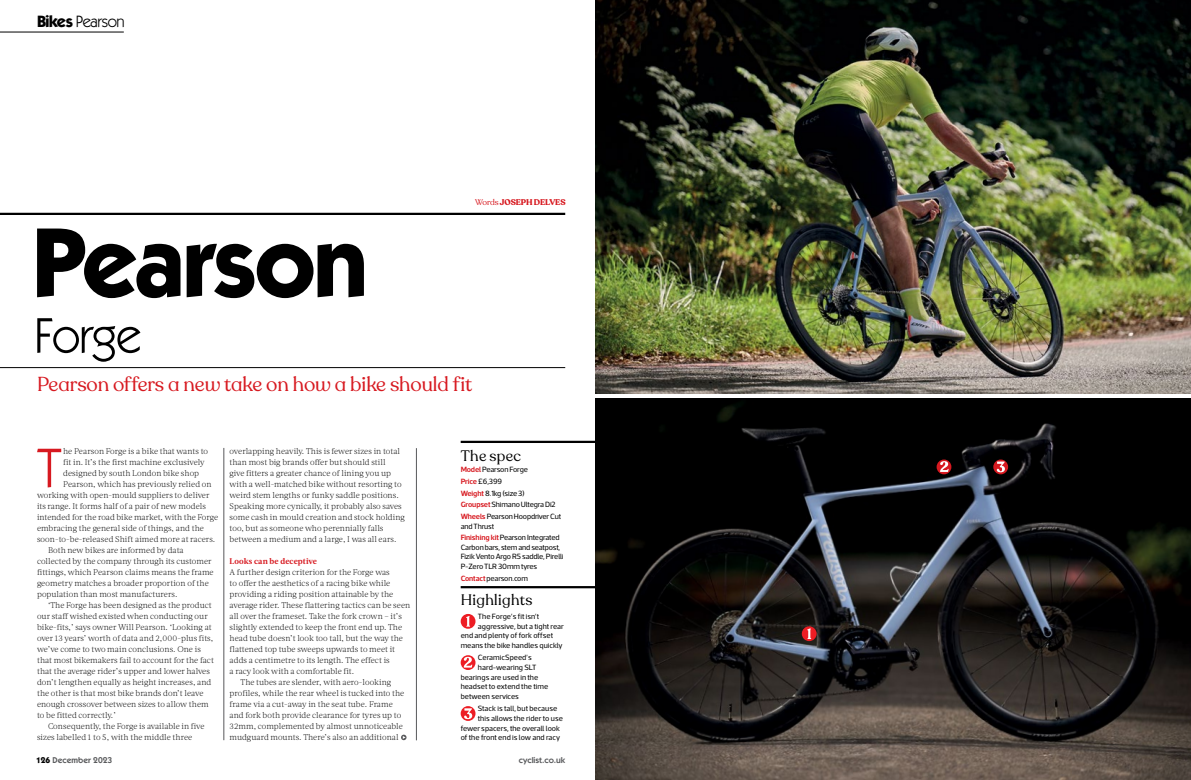
<style>
.page{position:relative;width:1191px;height:780px;background:#fff}
.page>*{position:absolute;margin:0;border:0;box-sizing:border-box;transform-origin:0 0}
.t1{font:700 99px "ITC Kabel Std";letter-spacing:-.02em;color:#000}
.t2{font:55.8px "ITC Kabel Std";color:#d71920}
.t3{font:50px "ITC Kabel Std";letter-spacing:-.015em;color:#000}
.t4{font:20px "Recoleta Alt";letter-spacing:-.005em;color:#d71920}
.t5{font:16.5px "ITC Kabel Std";letter-spacing:-.025em;color:#000}
.t6{font:15px "Recoleta Alt";letter-spacing:.02em;color:#000}
.t7{font:600 8.5px "ITC Kabel Std";color:#58595b}
.t8{font:300 8.2px/11px "Acta";letter-spacing:.01em;color:#000}
.t9{font:700 8.2px "Acta";letter-spacing:.015em;color:#d71920}
.t10{font:700 8.2px "Recoleta Alt";letter-spacing:-.01em;color:#d71920}
.t11{font:7.8px/11.6px "Acto";letter-spacing:-.01em;color:#000}
.s1{font-weight:700}
.s2{font-weight:400}
.s3{font-weight:600;color:#d71920}
.s4{font-weight:700;color:#000}
</style>
<div class="page">
<img style="left:595px;top:0;width:596px;height:393px">
<hr style="left:0;top:32px;width:124px;height:1px;background:#000">
<hr style="left:461px;top:441px;width:134px;height:2px;background:#000">
<hr style="left:0;top:367px;width:565px;height:1px;background:#000">
<hr style="left:224px;top:448px;width:1px;height:292px;background:#58595b">
<hr style="left:416px;top:448px;width:1px;height:292px;background:#58595b">
<svg style="left:401px;top:734px;width:5px;height:6px"></svg>
<img style="left:595px;top:399px;width:596px;height:381px">
<div style="left:461px;top:614px;width:14px;height:14px;background:#ed1d24;border-radius:50%"></div>
<svg style="left:466px;top:616px;width:4px;height:10px"></svg>
<svg style="left:461px;top:655px;width:14px;height:15px"></svg>
<svg style="left:464px;top:656px;width:8px;height:11px"></svg>
<div style="left:461px;top:706px;width:14px;height:15px;background:#ed1d24;border-radius:50%"></div>
<svg style="left:464px;top:708px;width:8px;height:11px"></svg>
<hr style="left:461px;top:586px;width:134px;height:2px;background:#000">
<div style="left:801px;top:626px;width:15px;height:15px;background:#ed1d24;border-radius:50%"></div>
<svg style="left:807px;top:628px;width:4px;height:11px"></svg>
<svg style="left:936px;top:459px;width:15px;height:15px"></svg>
<svg style="left:940px;top:461px;width:8px;height:11px"></svg>
<svg style="left:993px;top:459px;width:15px;height:15px"></svg>
<svg style="left:996px;top:461px;width:9px;height:11px"></svg>
<hr style="left:0;top:213px;width:565px;height:2px;background:#000">
<h3 class="t5" style="left:37px;top:11px;width:89px"><span class="s1">Bikes</span> Pearson</h3>
<h1 class="t1" style="left:32px;top:202px;width:338px">Pearson</h1>
<h3 class="t3" style="left:34px;top:306px;width:109px">Forge</h3>
<p class="t10" style="left:475px;top:196px;width:92px"><span class="s2">Words</span> JOSEPH DELVES</p>
<h3 class="t4" style="left:37px;top:371px;width:437px">Pearson offers a new take on how a bike should fit</h3>
<h2 class="t2" style="left:37px;top:435px;width:26px">T</h2>
<p class="t8" style="left:63px;top:445px;width:146px">he Pearson Forge is a bike that wants to</p>
<p class="t8" style="left:63px;top:456px;width:143px">fit in. It’s the first machine exclusively</p>
<p class="t8" style="left:63px;top:467px;width:137px">designed by south London bike shop</p>
<p class="t8" style="left:63px;top:478px;width:150px">Pearson, which has previously relied on</p>
<p class="t8" style="left:37px;top:489px;width:174px">working with open-mould suppliers to deliver</p>
<p class="t8" style="left:37px;top:500px;width:170px">its range. It forms half of a pair of new models</p>
<p class="t8" style="left:37px;top:511px;width:183px">intended for the road bike market, with the Forge</p>
<p class="t8" style="left:37px;top:522px;width:168px">embracing the general side of things, and the</p>
<p class="t8" style="left:37px;top:533px;width:180px">soon-to-be-released Shift aimed more at racers.</p>
<p class="t8" style="left:48px;top:544px;width:137px">Both new bikes are informed by data</p>
<p class="t8" style="left:37px;top:555px;width:176px">collected by the company through its customer</p>
<p class="t8" style="left:37px;top:566px;width:178px">fittings, which Pearson claims means the frame</p>
<p class="t8" style="left:37px;top:577px;width:173px">geometry matches a broader proportion of the</p>
<p class="t8" style="left:37px;top:588px;width:142px">population than most manufacturers.</p>
<p class="t8" style="left:48px;top:599px;width:165px">‘The Forge has been designed as the product</p>
<p class="t8" style="left:37px;top:610px;width:172px">our staff wished existed when conducting our</p>
<p class="t8" style="left:37px;top:621px;width:176px">bike-fits,’ says owner Will Pearson. ‘Looking at</p>
<p class="t8" style="left:37px;top:632px;width:178px">over 13 years’ worth of data and 2,000-plus fits,</p>
<p class="t8" style="left:37px;top:643px;width:165px">we’ve come to two main conclusions. One is</p>
<p class="t8" style="left:37px;top:654px;width:178px">that most bikemakers fail to account for the fact</p>
<p class="t8" style="left:37px;top:665px;width:174px">that the average rider’s upper and lower halves</p>
<p class="t8" style="left:37px;top:676px;width:176px">don’t lengthen equally as height increases, and</p>
<p class="t8" style="left:37px;top:687px;width:168px">the other is that most bike brands don’t leave</p>
<p class="t8" style="left:37px;top:698px;width:173px">enough crossover between sizes to allow them</p>
<p class="t8" style="left:37px;top:709px;width:81px">to be fitted correctly.’</p>
<p class="t8" style="left:48px;top:720px;width:158px">Consequently, the Forge is available in five</p>
<p class="t8" style="left:37px;top:731px;width:157px">sizes labelled 1 to 5, with the middle three</p>
<p class="t8" style="left:230px;top:445px;width:177px">overlapping heavily. This is fewer sizes in total than most big brands offer but should still<br>give fitters a greater chance of lining you up with a well-matched bike without resorting to weird stem lengths or funky saddle positions.<br>Speaking more cynically, it probably also saves some cash in mould creation and stock holding too, but as someone who perennially falls between a medium and a large, I was all ears.</p>
<p class="t9" style="left:230px;top:556px;width:89px">Looks can be deceptive</p>
<p class="t8" style="left:230px;top:566px;width:162px">A further design criterion for the Forge was</p>
<p class="t8" style="left:230px;top:577px;width:162px">to offer the aesthetics of a racing bike while</p>
<p class="t8" style="left:230px;top:588px;width:165px">providing a riding position attainable by the</p>
<p class="t8" style="left:230px;top:599px;width:182px">average rider. These flattering tactics can be seen</p>
<p class="t8" style="left:230px;top:610px;width:174px">all over the frameset. Take the fork crown – it’s</p>
<p class="t8" style="left:230px;top:621px;width:174px">slightly extended to keep the front end up. The</p>
<p class="t8" style="left:230px;top:632px;width:175px">head tube doesn’t look too tall, but the way the</p>
<p class="t8" style="left:230px;top:643px;width:167px">flattened top tube sweeps upwards to meet it</p>
<p class="t8" style="left:230px;top:654px;width:162px">adds a centimetre to its length. The effect is</p>
<p class="t8" style="left:230px;top:665px;width:126px">a racy look with a comfortable fit.</p>
<p class="t8" style="left:241px;top:676px;width:152px">The tubes are slender, with aero-looking</p>
<p class="t8" style="left:230px;top:687px;width:176px">profiles, while the rear wheel is tucked into the</p>
<p class="t8" style="left:230px;top:698px;width:165px">frame via a cut-away in the seat tube. Frame</p>
<p class="t8" style="left:230px;top:709px;width:173px">and fork both provide clearance for tyres up to</p>
<p class="t8" style="left:230px;top:720px;width:175px">32mm, complemented by almost unnoticeable</p>
<p class="t8" style="left:230px;top:731px;width:170px">mudguard mounts. There’s also an additional</p>
<h3 class="t6" style="left:461px;top:446px;width:62px">The spec</h3>
<p class="t11" style="left:461px;top:464px;width:102px"><span class="s3">Model</span> Pearson Forge<br><span class="s3">Price</span> £6,399<br><span class="s3">Weight</span> 8.1kg (size 3)<br><span class="s3">Groupset</span> Shimano Ultegra Di2<br><span class="s3">Wheels</span> Pearson Hoopdriver Cut</p>
<p class="t11" style="left:461px;top:520px;width:100px">and Thrust<br><span class="s3">Finishing kit</span> Pearson Integrated</p>
<p class="t11" style="left:461px;top:542px;width:104px;line-height:9.6px">Carbon bars, stem and seatpost,<br>Fizik Vento Argo R5 saddle, Pirelli<br>P-Zero TLR 30mm tyres</p>
<p class="t11" style="left:461px;top:572px;width:69px"><span class="s3">Contact</span> pearson.com</p>
<h3 class="t6" style="left:461px;top:590px;width:73px">Highlights</h3>
<p class="t11" style="left:478px;top:610px;width:63px">The Forge’s fit isn’t</p>
<p class="t11" style="left:478px;top:620px;width:87px">aggressive, but a tight rear</p>
<p class="t11" style="left:461px;top:629px;width:94px">end and plenty of fork offset</p>
<p class="t11" style="left:461px;top:639px;width:103px">means the bike handles quickly</p>
<p class="t11" style="left:478px;top:651px;width:55px">CeramicSpeed’s</p>
<p class="t11" style="left:478px;top:661px;width:60px">hard-wearing SLT</p>
<p class="t11" style="left:461px;top:671px;width:79px">bearings are used in the</p>
<p class="t11" style="left:461px;top:680px;width:89px">headset to extend the time</p>
<p class="t11" style="left:461px;top:690px;width:60px">between services</p>
<p class="t11" style="left:478px;top:702px;width:81px">Stack is tall, but because</p>
<p class="t11" style="left:478px;top:712px;width:87px">this allows the rider to use</p>
<p class="t11" style="left:461px;top:722px;width:101px">fewer spacers, the overall look</p>
<p class="t11" style="left:461px;top:731px;width:101px">of the front end is low and racy</p>
<p class="t7" style="left:36px;top:755px;width:78px"><span class="s4">126</span> December 2023</p>
<p class="t7" style="left:519px;top:755px;width:48px">cyclist.co.uk</p>
</div>
